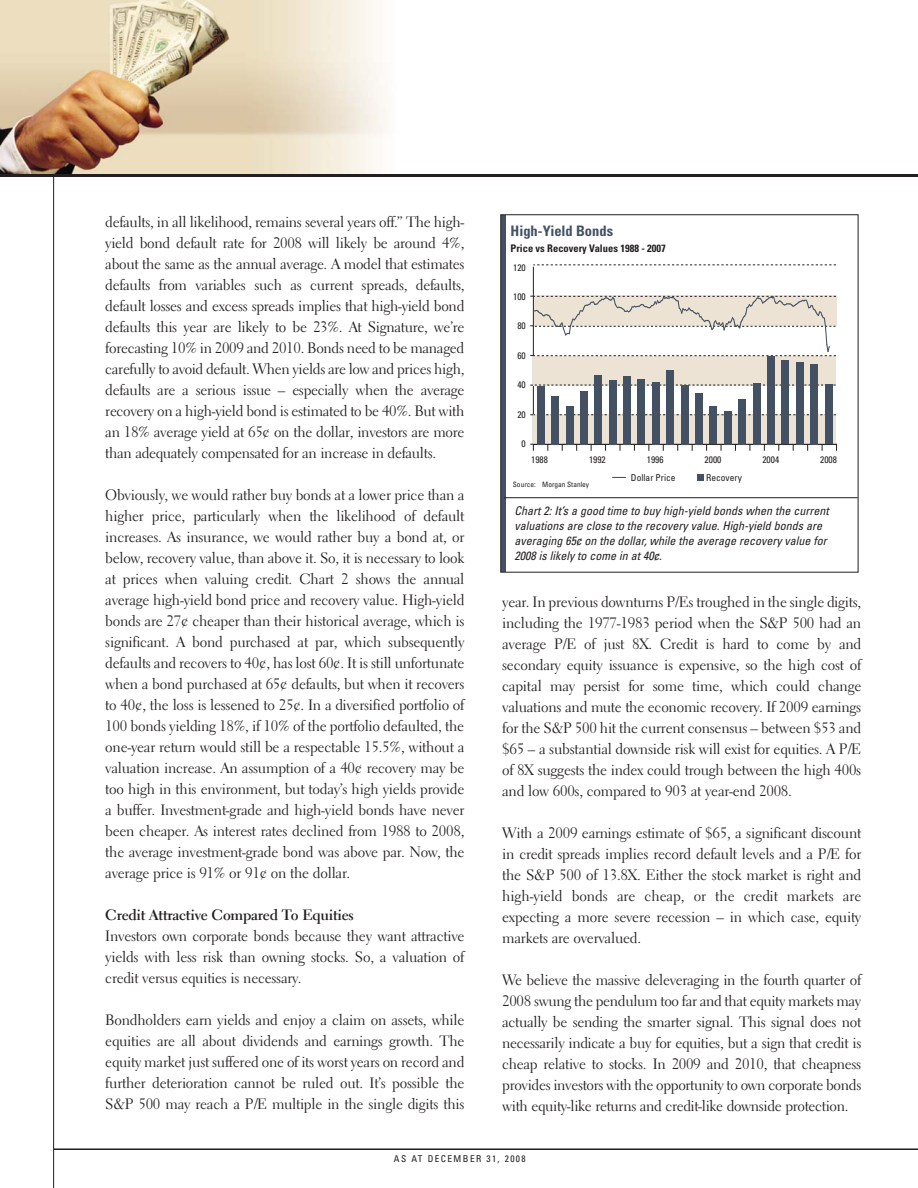
<style>
.page{position:relative;width:918px;height:1188px;background:#fff}
.page>*{position:absolute;margin:0;border:0;box-sizing:border-box;transform-origin:0 0}
.t1{font:15px/21px "Electra LH";letter-spacing:-.015em;color:#231f20;text-align:justify}
.t2{font:700 15px "Electra LH";letter-spacing:-.015em;color:#231f20}
.t3{font:700 condensed 14.55px "Univers";color:#435163}
.t4{font:italic condensed 12px/15px "Univers";color:#231f20}
.t5{font:700 condensed 10.5px "Univers";color:#231f20}
.t6{font:condensed 9.45px "Univers";color:#231f20}
.t7{font:condensed 9.3px "Univers";letter-spacing:.15em;color:#231f20}
.t8{font:condensed 7.35px "Univers";color:#231f20}
</style>
<div class="page">
<hr style="left:54px;top:1148px;width:864px;height:2px;background:#231f20">
<hr style="left:53px;top:176px;width:1px;height:1012px;background:#231f20">
<img style="left:0;top:0;width:388px;height:174px">
<hr style="left:0;top:174px;width:918px;height:3px;background:#231f20">
<div style="left:501px;top:215px;width:5px;height:357px;background:#435163"></div>
<div style="left:500px;top:214px;width:359px;height:359px;border:1px solid #231f20"></div>
<hr style="left:504px;top:497px;width:354px;height:1px;background:#231f20">
<svg style="left:530px;top:444px;width:4px;height:7px"></svg>
<hr style="left:533px;top:267px;width:1px;height:178px;background:#231f20">
<svg style="left:533px;top:265px;width:303px;height:1px"></svg>
<div style="left:534px;top:356px;width:302px;height:30px;background:#ece3d5"></div>
<svg style="left:530px;top:385px;width:306px;height:1px"></svg>
<div style="left:534px;top:415px;width:302px;height:29px;background:#ece3d5"></div>
<svg style="left:530px;top:414px;width:306px;height:2px"></svg>
<hr style="left:533px;top:444px;width:303px;height:1px;background:#231f20">
<div style="left:537px;top:386px;width:7px;height:58px;background:#435163"></div>
<div style="left:552px;top:396px;width:7px;height:48px;background:#435163"></div>
<div style="left:566px;top:406px;width:7px;height:38px;background:#435163"></div>
<div style="left:580px;top:391px;width:7px;height:53px;background:#435163"></div>
<div style="left:595px;top:376px;width:7px;height:68px;background:#435163"></div>
<div style="left:609px;top:380px;width:7px;height:64px;background:#435163"></div>
<div style="left:624px;top:376px;width:7px;height:68px;background:#435163"></div>
<div style="left:638px;top:379px;width:7px;height:65px;background:#435163"></div>
<div style="left:652px;top:382px;width:7px;height:62px;background:#435163"></div>
<div style="left:667px;top:370px;width:7px;height:74px;background:#435163"></div>
<div style="left:681px;top:385px;width:7px;height:59px;background:#435163"></div>
<div style="left:696px;top:393px;width:7px;height:51px;background:#435163"></div>
<div style="left:710px;top:407px;width:7px;height:37px;background:#435163"></div>
<div style="left:724px;top:411px;width:7px;height:33px;background:#435163"></div>
<div style="left:739px;top:399px;width:7px;height:45px;background:#435163"></div>
<div style="left:753px;top:383px;width:7px;height:61px;background:#435163"></div>
<div style="left:767px;top:356px;width:8px;height:88px;background:#435163"></div>
<div style="left:782px;top:360px;width:7px;height:84px;background:#435163"></div>
<div style="left:796px;top:362px;width:7px;height:82px;background:#435163"></div>
<div style="left:811px;top:364px;width:7px;height:80px;background:#435163"></div>
<div style="left:825px;top:385px;width:7px;height:59px;background:#435163"></div>
<svg style="left:530px;top:295px;width:306px;height:61px"></svg>
<div style="left:697px;top:474px;width:7px;height:7px;background:#435163"></div>
<svg style="left:612px;top:477px;width:14px;height:1px"></svg>
<p class="t1" style="left:105px;top:213px;width:361px">defaults, in all likelihood, remains several years off.” The high&shy;yield bond default rate for 2008 will likely be around 4%, about the same as the annual average. A model that estimates defaults from variables such as current spreads, defaults, default losses and excess spreads implies that high-yield bond defaults this year are likely to be 23%. At Signature, we’re forecasting 10% in 2009 and 2010. Bonds need to be managed carefully to avoid default. When yields are low and prices high, defaults are a serious issue – especially when the average recovery on a high-yield bond is estimated to be 40%. But with an 18% average yield at 65¢ on the dollar, investors are more than adequately compensated for an increase in defaults.</p>
<p class="t1" style="left:105px;top:486px;width:361px">Obviously, we would rather buy bonds at a lower price than a higher price, particularly when the likelihood of default increases. As insurance, we would rather buy a bond at, or below, recovery value, than above it. So, it is necessary to look at prices when valuing credit. Chart 2 shows the annual average high-yield bond price and recovery value. High-yield bonds are 27¢ cheaper than their historical average, which is significant. A bond purchased at par, which subsequently defaults and recovers to 40¢, has lost 60¢. It is still unfortunate when a bond purchased at 65¢ defaults, but when it recovers to 40¢, the loss is lessened to 25¢. In a diversified portfolio of 100 bonds yielding 18%, if 10% of the portfolio defaulted, the one-year return would still be a respectable 15.5%, without a valuation increase. An assumption of a 40¢ recovery may be too high in this environment, but today’s high yields provide a buffer. Investment-grade and high-yield bonds have never been cheaper. As interest rates declined from 1988 to 2008, the average investment-grade bond was above par. Now, the average price is 91% or 91¢ on the dollar.</p>
<p class="t2" style="left:105px;top:909px;width:250px">Credit Attractive Compared To Equities</p>
<p class="t1" style="left:105px;top:927px;width:361px">Investors own corporate bonds because they want attractive yields with less risk than owning stocks. So, a valuation of credit versus equities is necessary.</p>
<p class="t1" style="left:105px;top:1011px;width:361px">Bondholders earn yields and enjoy a claim on assets, while equities are all about dividends and earnings growth. The equity market just suffered one of its worst years on record and further deterioration cannot be ruled out. It’s possible the S&amp;P 500 may reach a P/E multiple in the single digits this</p>
<p class="t3" style="left:511px;top:226px;width:104px">High-Yield Bonds</p>
<p class="t5" style="left:511px;top:245px;width:157px">Price vs Recovery Values 1988 - 2007</p>
<p class="t6" style="left:513px;top:264px;width:14px">120</p>
<p class="t6" style="left:513px;top:293px;width:14px">100</p>
<p class="t6" style="left:517px;top:323px;width:10px">80</p>
<p class="t6" style="left:517px;top:352px;width:10px">60</p>
<p class="t6" style="left:517px;top:381px;width:10px">40</p>
<p class="t6" style="left:517px;top:411px;width:10px">20</p>
<p class="t6" style="left:522px;top:440px;width:6px">0</p>
<p class="t6" style="left:531px;top:456px;width:18px">1988</p>
<p class="t6" style="left:589px;top:456px;width:18px">1992</p>
<p class="t6" style="left:647px;top:456px;width:18px">1996</p>
<p class="t6" style="left:705px;top:456px;width:18px">2000</p>
<p class="t6" style="left:762px;top:456px;width:18px">2004</p>
<p class="t6" style="left:820px;top:456px;width:18px">2008</p>
<p class="t6" style="left:631px;top:474px;width:46px">Dollar Price</p>
<p class="t6" style="left:706px;top:474px;width:37px">Recovery</p>
<p class="t4" style="left:515px;top:504px;width:318px">Chart2:It’s a good time to buy high-yield bonds when the current valuations are close to the recovery value.High-yield bonds are averaging 65¢ on the dollar,while the average recovery value for 2008 is likely to come in at40¢.</p>
<p class="t8" style="left:513px;top:482px;width:78px">Source: Morgan Stanley</p>
<p class="t1" style="left:502px;top:593px;width:361px">year. In previous downturns P/Es troughed in the single digits, including the 1977-1983 period when the S&amp;P 500 had an average P/E of just 8X. Credit is hard to come by and secondary equity issuance is expensive, so the high cost of capital may persist for some time, which could change valuations and mute the economic recovery. If 2009 earnings for the S&amp;P 500 hit the current consensus – between $53 and $65 – a substantial downside risk will exist for equities. A P/E of 8X suggests the index could trough between the high 400s and low 600s, compared to 903 at year-end 2008.</p>
<p class="t1" style="left:502px;top:824px;width:361px">With a 2009 earnings estimate of $65, a significant discount in credit spreads implies record default levels and a P/E for the S&amp;P 500 of 13.8X. Either the stock market is right and high-yield bonds are cheap, or the credit markets are expecting a more severe recession – in which case, equity markets are overvalued.</p>
<p class="t1" style="left:502px;top:971px;width:361px">We believe the massive deleveraging in the fourth quarter of 2008 swung the pendulum too far and that equity markets may actually be sending the smarter signal. This signal does not necessarily indicate a buy for equities, but a sign that credit is cheap relative to stocks. In 2009 and 2010, that cheapness provides investors with the opportunity to own corporate bonds with equity-like returns and credit-like downside protection.</p>
<p class="t7" style="left:394px;top:1156px;width:133px">AS AT DECEMBER 31, 2008</p>
</div>
